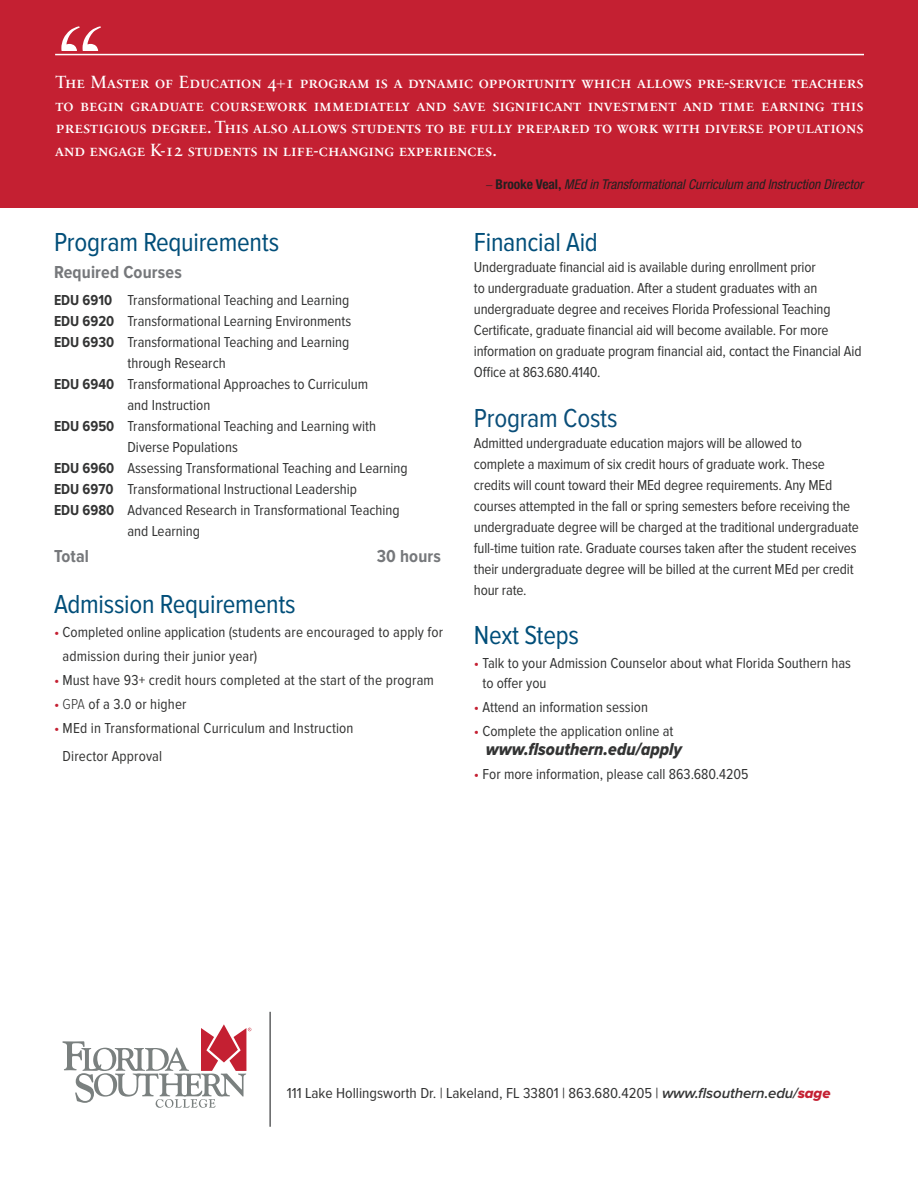
<style>
.page{position:relative;width:918px;height:1188px;background:#fff}
.page>*{position:absolute;margin:0;border:0;box-sizing:border-box;transform-origin:0 0}
.t1{font:126.75px "Bask Old Face";color:#fff}
.t2{font:27px "Proxima Nova Cond";letter-spacing:-.01em;color:#014e79}
.t3{font:27px "Proxima Nova Cond";letter-spacing:-.01em;color:#0a4e79}
.QUOTE{font:18px/22.5px "Sabon Next LT Pro";color:#fff;text-align:justify}
.t4{font:700 18px "Proxima Nova Cond";letter-spacing:.01em;color:#76787b}
.t5{font:18px "Proxima Nova Cond Extrabld It";color:#333434}
.t6{font:15px/21px "Proxima Nova Cond";letter-spacing:-.01em;color:#343433}
.t7{font:15px/19.5px "Proxima Nova Cond";color:#333434}
.t8{font:15px/24px "Proxima Nova Cond";letter-spacing:.01em;color:#343433}
.t9{font:15px "Proxima Nova Cond";color:#333434;scale:1.05 1}
.t10{font:italic condensed 13.5px "Helvetica Neue LT Std";color:#231f20}
.s1{font-family:"Proxima Nova Cond";font-weight:300;font-style:normal;font-stretch:normal}
.s2{font-weight:700;font-style:normal}
.s3{font-family:"Proxima Nova Cond";font-weight:700;font-style:normal;font-stretch:normal}
.s4{font-weight:700}
.s5{color:#c42032}
.s6{color:#333434}
.s7{font-weight:300}
.s8{font-family:"Proxima Nova";font-weight:600;font-style:italic}
.s9{font-family:"Proxima Nova Extrabld It";color:#c42032}
</style>
<div class="page">
<div style="left:0;top:0;width:918px;height:208px;background:#c42032"></div>
<hr style="left:55px;top:54px;width:809px;height:1px;background:#fff">
<svg style="left:62px;top:1024px;width:189px;height:84px"></svg>
<hr style="left:269px;top:1012px;width:2px;height:115px;background:#606162">
<p class="t1" style="left:56px;top:2px;width:113px">“”</p>
<p class="QUOTE" style="left:55px;top:70px;width:810px">The Master of Education 4+1 program is a dynamic opportunity which allows pre-service teachers to begin graduate coursework immediately and save significant investment and time earning this prestigious degree. This also allows students to be fully prepared to work with diverse populations and engage K-12 students in life-changing experiences.</p>
<p class="t10" style="left:486px;top:176px;width:379px"><span class="s1">–</span> <span class="s2">Brooke Veal</span><span class="s3">,</span> MEd in Transformational Curriculum and Instruction Director</p>
<p class="t2" style="left:54px;top:227px;width:227px">Program Requirements</p>
<p class="t4" style="left:54px;top:262px;width:129px">Required Courses</p>
<p class="t7" style="left:54px;top:291px;width:297px"><span class="s4">EDU 6910</span> Transformational Teaching and Learning</p>
<p class="t7" style="left:54px;top:312px;width:299px"><span class="s4">EDU 6920</span> Transformational Learning Environments</p>
<p class="t7" style="left:54px;top:333px;width:297px"><span class="s4">EDU 6930</span> Transformational Teaching and Learning</p>
<p class="t7" style="left:128px;top:354px;width:100px">through Research</p>
<p class="t7" style="left:54px;top:375px;width:316px"><span class="s4">EDU 6940</span> Transformational Approaches to Curriculum</p>
<p class="t7" style="left:128px;top:396px;width:84px">and Instruction</p>
<p class="t7" style="left:54px;top:417px;width:324px"><span class="s4">EDU 6950</span> Transformational Teaching and Learning with</p>
<p class="t7" style="left:128px;top:438px;width:112px">Diverse Populations</p>
<p class="t7" style="left:54px;top:459px;width:355px"><span class="s4">EDU 6960</span> Assessing Transformational Teaching and Learning</p>
<p class="t7" style="left:54px;top:480px;width:305px"><span class="s4">EDU 6970</span> Transformational Instructional Leadership</p>
<p class="t7" style="left:54px;top:501px;width:347px"><span class="s4">EDU 6980</span> Advanced Research in Transformational Teaching</p>
<p class="t7" style="left:128px;top:522px;width:74px">and Learning</p>
<p class="t4" style="left:54px;top:546px;width:37px">Total</p>
<p class="t4" style="left:377px;top:546px;width:66px">30 hours</p>
<p class="t2" style="left:54px;top:589px;width:243px">Admission Requirements</p>
<p class="t8" style="left:63px;top:620px;width:382px;text-indent:-9px"><span class="s5">•</span> <span class="s6">Completed online application (</span>students are encouraged to apply for admission during their junior year)</p>
<p class="t8" style="left:54px;top:668px;width:382px"><span class="s5">•</span> <span class="s6">Must</span> have 93+ credit hours completed at the start of the program</p>
<p class="t8" style="left:54px;top:692px;width:134px"><span class="s5">•</span> <span class="s7">GPA</span> of a 3.0 or higher</p>
<p class="t8" style="left:63px;top:714px;width:293px;line-height:28.5px;text-indent:-9px"><span class="s5">•</span> MEd in Transformational Curriculum and Instruction<br>Director Approval</p>
<p class="t2" style="left:474px;top:227px;width:126px">Financial Aid</p>
<p class="t6" style="left:474px;top:257px;width:389px">Undergraduate financial aid is available during enrollment prior<br>to undergraduate graduation. After a student graduates with an undergraduate degree and receives Florida Professional Teaching Certificate, graduate financial aid will become available. <span class="s6">For more information on graduate program financial aid, contact the Financial Aid Office at 863.680.4140.</span></p>
<p class="t3" style="left:474px;top:403px;width:145px">Program Costs</p>
<p class="t6" style="left:474px;top:433px;width:386px">Admitted undergraduate education majors will be allowed to<br>complete a maximum of six credit hours of graduate work. These credits will count toward their MEd degree requirements. Any MEd courses attempted in the fall or spring semesters before receiving the undergraduate degree will be charged at the traditional undergraduate full-time tuition rate. Graduate courses taken after the student receives their undergraduate degree will be billed at the current MEd per credit hour rate.</p>
<p class="t2" style="left:474px;top:620px;width:107px">Next Steps</p>
<p class="t7" style="left:482px;top:654px;width:370px;text-indent:-9px"><span class="s5">•</span> Talk to your Admission Counselor about what Florida Southern has to offer you</p>
<p class="t7" style="left:474px;top:698px;width:176px"><span class="s5">•</span> Attend an information session</p>
<p class="t7" style="left:474px;top:722px;width:201px"><span class="s5">•</span> Complete the application online at</p>
<p class="t5" style="left:486px;top:739px;width:197px">www.flsouthern.edu/apply</p>
<p class="t7" style="left:474px;top:765px;width:276px"><span class="s5">•</span> For more information, please call 863.680.4205</p>
<p class="t9" style="left:287px;top:1085px;width:519px">111 Lake Hollingsworth Dr. | Lakeland, FL 33801 | 863.680.4205 | <span class="s8">www.flsouthern.edu/</span><span class="s9">sage</span></p>
</div>
